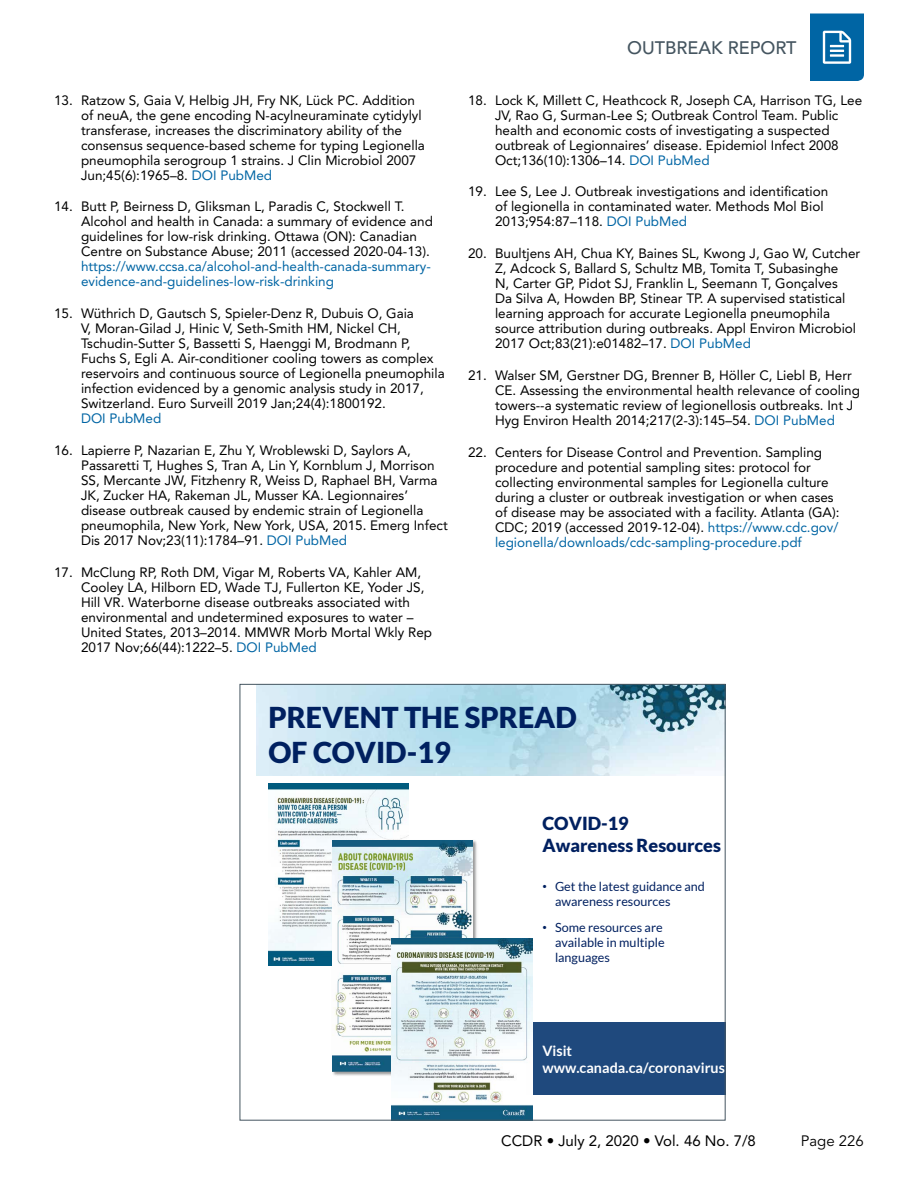
<style>
.page{position:relative;width:918px;height:1188px;background:#fff}
.page>*{position:absolute;margin:0;border:0;box-sizing:border-box;transform-origin:0 0}
.t1{font:900 28.8px/34.5px "Lato";color:#002060}
.t2{font:900 18px/21.8px "Lato";color:#002060}
.t3{font:500 18px "Avenir LT Std";color:#455560}
.t4{font:15px "Avenir LT Std";color:#000}
.t5{font:15px "Avenir LT Std";color:#000}
.t6{font:700 14.4px/17.2px "Lato";color:#fff}
.t7{font:13.5px/15px "Avenir LT Std";color:#000}
.t8{font:13.5px/15px "Avenir LT Std";color:#0065a4}
.t9{font:12.6px/15.1px "Lato";color:#002060}
.s1{color:#0065a4}
.s2{font-family:"Arial"}
</style>
<div class="page">
<svg style="left:810px;top:14px;width:54px;height:67px;background:#1c76ae"></svg>
<div style="left:526px;top:1022px;width:199px;height:73px;background:#1f497d"></div>
<img style="left:256px;top:686px;width:467px;height:90px">
<img style="left:269px;top:784px;width:140px;height:181px">
<img style="left:331px;top:838px;width:147px;height:239px">
<img style="left:333px;top:840px;width:140px;height:232px">
<img style="left:392px;top:939px;width:140px;height:179px">
<p class="t7" style="left:81px;top:93px;width:345px;text-indent:-27px">13. Ratzow S, Gaia V, Helbig JH, Fry NK, Lück PC. Addition of neuA, the gene encoding N-acylneuraminate cytidylyl transferase, increases the discriminatory ability of the consensus sequence-based scheme for typing Legionella pneumophila serogroup 1 strains. J Clin Microbiol 2007<br>Jun;45(6):1965–8. <span class="s1">DOI PubMed</span></p>
<p class="t7" style="left:81px;top:199px;width:353px;text-indent:-27px">14. Butt P, Beirness D, Gliksman L, Paradis C, Stockwell T.<br>Alcohol and health in Canada: a summary of evidence and guidelines for low-risk drinking. Ottawa (ON): Canadian Centre on Substance Abuse; 2011 (accessed 2020-04-13).</p>
<p class="t8" style="left:81px;top:259px;width:351px">https://www.ccsa.ca/alcohol-and-health-canada-summary&shy;evidence-and-guidelines-low-risk-drinking</p>
<p class="t7" style="left:81px;top:306px;width:365px;text-indent:-27px">15. Wüthrich D, Gautsch S, Spieler-Denz R, Dubuis O, Gaia<br>V, Moran-Gilad J, Hinic V, Seth-Smith HM, Nickel CH, Tschudin-Sutter S, Bassetti S, Haenggi M, Brodmann P, Fuchs S, Egli A. Air-conditioner cooling towers as complex reservoirs and continuous source of Legionella pneumophila infection evidenced by a genomic analysis study in 2017, Switzerland. Euro Surveill 2019 Jan;24(4):1800192.</p>
<p class="t8" style="left:81px;top:411px;width:82px">DOI PubMed</p>
<p class="t7" style="left:81px;top:443px;width:368px;text-indent:-27px">16. Lapierre P, Nazarian E, Zhu Y, Wroblewski D, Saylors A, Passaretti T, Hughes S, Tran A, Lin Y, Kornblum J, Morrison SS, Mercante JW, Fitzhenry R, Weiss D, Raphael BH, Varma JK, Zucker HA, Rakeman JL, Musser KA. Legionnaires’ disease outbreak caused by endemic strain of Legionella pneumophila, New York, New York, USA, 2015. Emerg Infect Dis 2017 Nov;23(11):1784–91. <span class="s1">DOI PubMed</span></p>
<p class="t7" style="left:81px;top:565px;width:353px;text-indent:-27px">17. McClung RP, Roth DM, Vigar M, Roberts VA, Kahler AM, Cooley LA, Hilborn ED, Wade TJ, Fullerton KE, Yoder JS, Hill VR. Waterborne disease outbreaks associated with environmental and undetermined exposures to water – United States, 2013–2014. MMWR Morb Mortal Wkly Rep 2017 Nov;66(44):1222–5. <span class="s1">DOI PubMed</span></p>
<h2 class="t3" style="left:627px;top:37px;width:171px">OUTBREAK REPORT</h2>
<p class="t7" style="left:495px;top:93px;width:369px;text-indent:-27px">18. Lock K, Millett C, Heathcock R, Joseph CA, Harrison TG, Lee JV, Rao G, Surman-Lee S; Outbreak Control Team. Public health and economic costs of investigating a suspected outbreak of Legionnaires’ disease. Epidemiol Infect 2008<br>Oct;136(10):1306–14. <span class="s1">DOI PubMed</span></p>
<p class="t7" style="left:495px;top:184px;width:335px;text-indent:-27px">19. Lee S, Lee J. Outbreak investigations and identification of legionella in contaminated water. Methods Mol Biol<br>2013;954:87–118. <span class="s1">DOI PubMed</span></p>
<p class="t7" style="left:495px;top:246px;width:367px;text-indent:-27px">20. Buultjens AH, Chua KY, Baines SL, Kwong J, Gao W, Cutcher Z, Adcock S, Ballard S, Schultz MB, Tomita T, Subasinghe<br>N, Carter GP, Pidot SJ, Franklin L, Seemann T, Gonçalves<br>Da Silva A, Howden BP, Stinear TP. A supervised statistical learning approach for accurate Legionella pneumophila source attribution during outbreaks. Appl Environ Microbiol 2017 Oct;83(21):e01482–17. <span class="s1">DOI PubMed</span></p>
<p class="t7" style="left:495px;top:368px;width:366px;text-indent:-27px">21. Walser SM, Gerstner DG, Brenner B, Höller C, Liebl B, Herr CE. Assessing the environmental health relevance of cooling towers--a systematic review of legionellosis outbreaks. Int J Hyg Environ Health 2014;217(2-3):145–54. <span class="s1">DOI PubMed</span></p>
<p class="t7" style="left:495px;top:445px;width:346px;text-indent:-27px">22. Centers for Disease Control and Prevention. Sampling procedure and potential sampling sites: protocol for collecting environmental samples for Legionella culture during a cluster or outbreak investigation or when cases of disease may be associated with a facility. Atlanta (GA):<br>CDC; 2019 (accessed 2019-12-04). <span class="s1">https://www.cdc.gov/ legionella/downloads/cdc-sampling-procedure.pdf</span></p>
<h1 class="t1" style="left:268px;top:700px;width:310px">PREVENT THE SPREAD<br>OF COVID-19</h1>
<h2 class="t2" style="left:542px;top:812px;width:180px">COVID-19<br>Awareness Resources</h2>
<p class="t9" style="left:555px;top:879px;width:151px;text-indent:-13px"><span class="s2">•</span> Get the latest guidance and awareness resources</p>
<p class="t9" style="left:555px;top:920px;width:111px;text-indent:-13px"><span class="s2">•</span> Some resources are available in multiple languages</p>
<p class="t6" style="left:542px;top:1041px;width:184px">Visit www.canada.ca/coronavirus</p>
<p class="t4" style="left:501px;top:1133px;width:256px">CCDR • July 2, 2020 • Vol. 46 No. 7/8</p>
<p class="t5" style="left:801px;top:1133px;width:65px">Page 226</p>
</div>
